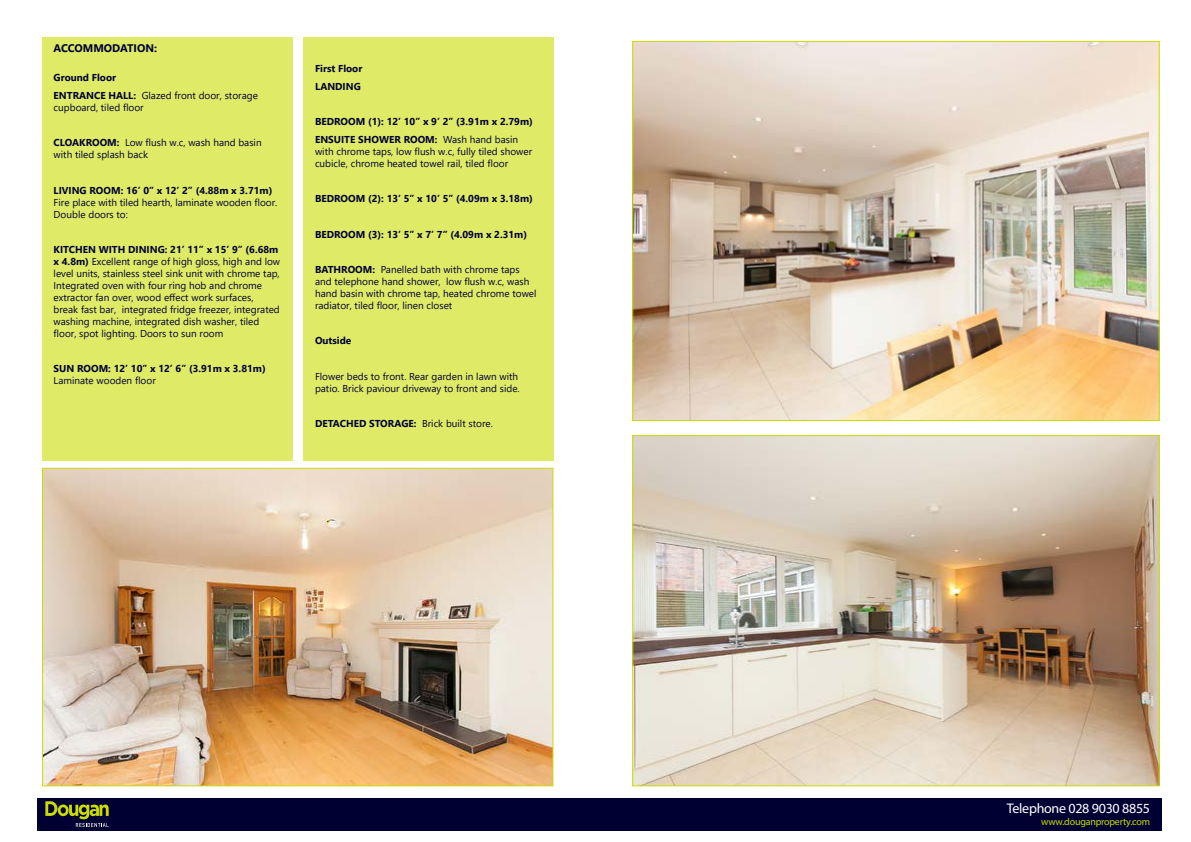
<style>
.page{position:relative;width:1191px;height:842px;background:#fff}
.page>*{position:absolute;margin:0;border:0;box-sizing:border-box;transform-origin:0 0}
.t1{font:14px "Myriad Pro";letter-spacing:-.02em;color:#fff}
.t2{font:700 11px "Segoe UI";color:#003}
.t3{font:10px/12px "Segoe UI";color:#003}
.t4{font:700 10px/17.7px "Segoe UI";color:#003}
.t5{font:10px "Myriad Pro";letter-spacing:-.02em;color:#cbdd00}
.s1{font-weight:400}
.s2{font-weight:700}
</style>
<div class="page">
<img style="left:634px;top:43px;width:523px;height:376px">
<img style="left:634px;top:437px;width:523px;height:347px">
<div style="left:38px;top:798px;width:1124px;height:32px;background:#003"></div>
<svg style="left:45px;top:801px;width:64px;height:26px"></svg>
<div style="left:42px;top:37px;width:250px;height:424px;background:#dfea66"></div>
<div style="left:303px;top:37px;width:250px;height:424px;background:#dfea66"></div>
<img style="left:44px;top:470px;width:507px;height:314px">
<div style="left:42px;top:468px;width:511px;height:318px;border:1px solid #cbdd00"></div>
<p class="t2" style="left:54px;top:37px;width:105px">ACCOMMODATION:</p>
<p class="t4" style="left:54px;top:68px;width:206px">Ground Floor<br>ENTRANCE HALL: <span class="s1">Glazed front door, storage</span></p>
<p class="t3" style="left:54px;top:101px;width:92px">cupboard, tiled floor</p>
<p class="t3" style="left:54px;top:136px;width:210px"><span class="s2">CLOAKROOM:</span> Low flush w.c, wash hand basin with tiled splash back</p>
<p class="t4" style="left:54px;top:181px;width:220px">LIVING ROOM: 16’ 0” x 12’ 2” (4.88m x 3.71m)</p>
<p class="t3" style="left:54px;top:195px;width:225px">Fire place with tiled hearth, laminate wooden floor.<br>Double doors to:</p>
<p class="t3" style="left:54px;top:243px;width:228px"><span class="s2">KITCHEN WITH DINING: 21’ 11” x 15’ 9” (6.68m x 4.8m)</span> Excellent range of high gloss, high and low level units, stainless steel sink unit with chrome tap, Integrated oven with four ring hob and chrome extractor fan over, wood effect work surfaces, break fast bar, integrated fridge freezer, integrated washing machine, integrated dish washer, tiled floor, spot lighting. Doors to sun room</p>
<p class="t4" style="left:54px;top:359px;width:214px">SUN ROOM: 12’ 10” x 12’ 6” (3.91m x 3.81m)</p>
<p class="t3" style="left:54px;top:374px;width:104px">Laminate wooden floor</p>
<p class="t4" style="left:315px;top:59px;width:49px">First Floor<br>LANDING</p>
<p class="t4" style="left:315px;top:112px;width:219px">BEDROOM (1): 12’ 10” x 9’ 2” (3.91m x 2.79m)<br>ENSUITE SHOWER ROOM: <span class="s1">Wash hand basin</span></p>
<p class="t3" style="left:315px;top:145px;width:219px">with chrome taps, low flush w.c, fully tiled shower cubicle, chrome heated towel rail, tiled floor</p>
<p class="t4" style="left:315px;top:189px;width:219px">BEDROOM (2): 13’ 5” x 10’ 5” (4.09m x 3.18m)</p>
<p class="t4" style="left:315px;top:224px;width:214px">BEDROOM (3): 13’ 5” x 7’ 7” (4.09m x 2.31m)</p>
<p class="t3" style="left:315px;top:263px;width:223px"><span class="s2">BATHROOM:</span> Panelled bath with chrome taps and telephone hand shower, low flush w.c, wash hand basin with chrome tap, heated chrome towel radiator, tiled floor, linen closet</p>
<p class="t4" style="left:315px;top:331px;width:38px">Outside</p>
<p class="t3" style="left:315px;top:369px;width:206px">Flower beds to front. Rear garden in lawn with patio. Brick paviour driveway to front and side.</p>
<p class="t4" style="left:315px;top:414px;width:179px">DETACHED STORAGE: <span class="s1">Brick built store.</span></p>
<h1 class="t1" style="left:1006px;top:799px;width:145px">Telephone 028 9030 8855</h1>
<p class="t5" style="left:1041px;top:815px;width:110px">www.douganproperty.com</p>
</div>
